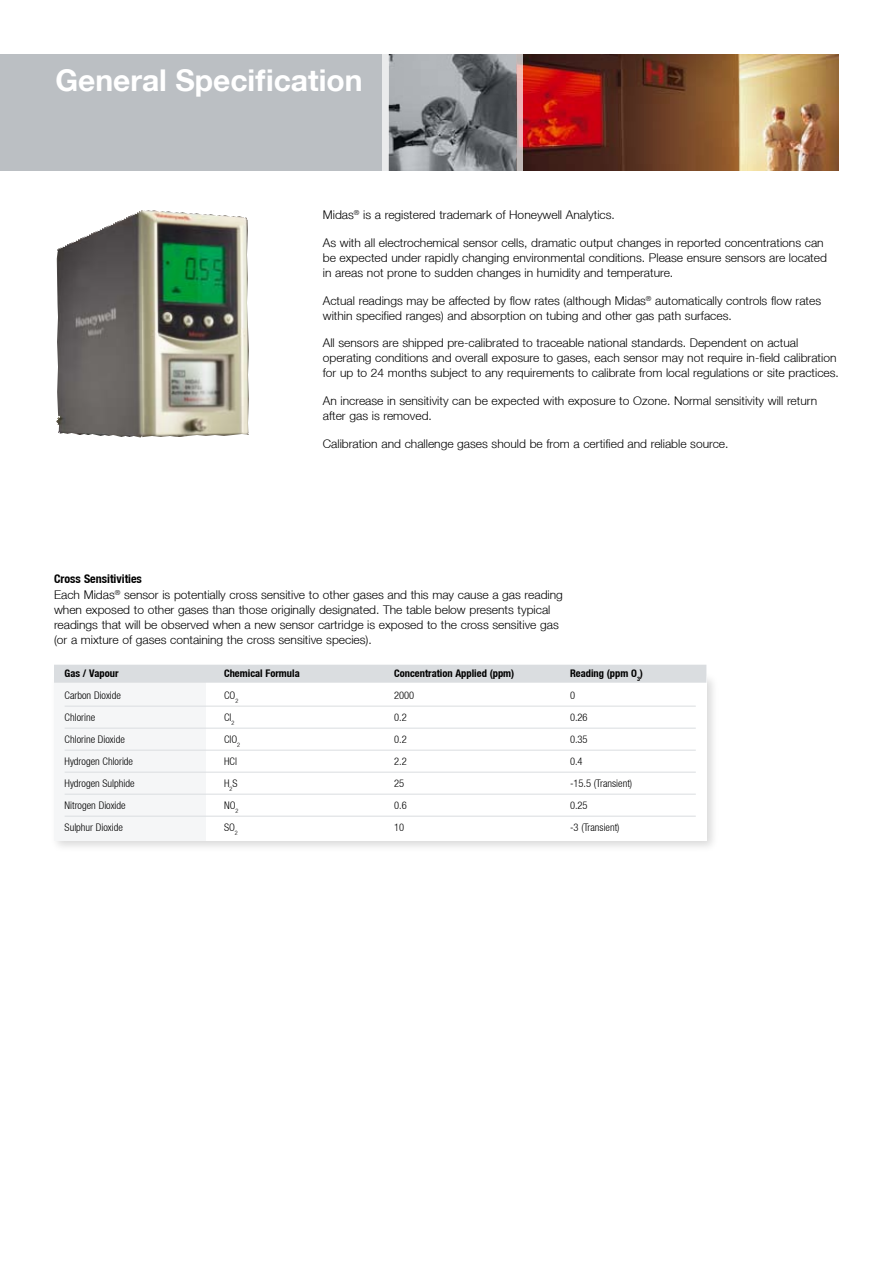
<style>
.page{position:relative;width:893px;height:1263px;background:#fff}
.page>*{position:absolute;margin:0;border:0;box-sizing:border-box;transform-origin:0 0}
.t1{font:700 30px "Helvetica Neue LT";color:#fff}
.t2{font:300 12px/15px "Helvetica Neue LT";color:#000}
.t3{font:300 condensed 10.5px "Helvetica Neue LT";color:#000}
.t4{font:700 condensed 10.5px "Helvetica Neue LT";color:#000}
.s1{font-weight:700;font-stretch:condensed}
</style>
<div class="page">
<div style="left:0;top:54px;width:839px;height:116px;background:#bbbfc3"></div>
<div style="left:575px;top:55px;width:7px;height:116px;background:#43201a"></div>
<div style="left:49px;top:671px;width:671px;height:183px;background:#000;opacity:.15"></div>
<div style="left:54px;top:676px;width:652px;height:164px;background:#fff"></div>
<div style="left:54px;top:680px;width:151px;height:160px;background:#f5f6f7"></div>
<div style="left:54px;top:665px;width:652px;height:18px;background:#dadde0"></div>
<hr style="left:65px;top:706px;width:631px;height:1px;background:#dadde0">
<hr style="left:65px;top:728px;width:631px;height:1px;background:#dadde0">
<hr style="left:65px;top:750px;width:631px;height:1px;background:#dadde0">
<hr style="left:65px;top:772px;width:631px;height:1px;background:#dadde0">
<hr style="left:65px;top:794px;width:631px;height:1px;background:#dadde0">
<hr style="left:65px;top:816px;width:631px;height:1px;background:#dadde0">
<img style="left:56px;top:210px;width:193px;height:227px">
<img style="left:388px;top:54px;width:451px;height:116px">
<svg style="left:516px;top:54px;width:7px;height:117px"></svg>
<div style="left:382px;top:50px;width:6px;height:123px;background:#eaebec"></div>
<h1 class="t1" style="left:55px;top:62px;width:309px">General Specification</h1>
<p class="t2" style="left:323px;top:207px;width:294px">Midas<sup>®</sup> is a registered trademark of Honeywell Analytics.</p>
<p class="t2" style="left:323px;top:235px;width:506px">As with all electrochemical sensor cells, dramatic output changes in reported concentrations can be expected under rapidly changing environmental conditions. Please ensure sensors are located in areas not prone to sudden changes in humidity and temperature.</p>
<p class="t2" style="left:323px;top:293px;width:500px">Actual readings may be affected by flow rates (although Midas<sup>®</sup> automatically controls flow rates within specified ranges) and absorption on tubing and other gas path surfaces.</p>
<p class="t2" style="left:323px;top:335px;width:518px">All sensors are shipped pre-calibrated to traceable national standards. Dependent on actual operating conditions and overall exposure to gases, each sensor may not require in-field calibration for up to 24 months subject to any requirements to calibrate from local regulations or site practices.</p>
<p class="t2" style="left:323px;top:393px;width:496px">An increase in sensitivity can be expected with exposure to Ozone. Normal sensitivity will return after gas is removed.</p>
<p class="t2" style="left:323px;top:436px;width:407px">Calibration and challenge gases should be from a certified and reliable source.</p>
<p class="t2" style="left:54px;top:571px;width:510px"><span class="s1">Cross Sensitivities<br></span>Each Midas<sup>®</sup> sensor is potentially cross sensitive to other gases and this may cause a gas reading when exposed to other gases than those originally designated. The table below presents typical readings that will be observed when a new sensor cartridge is exposed to the cross sensitive gas (or a mixture of gases containing the cross sensitive species).</p>
<p class="t4" style="left:65px;top:667px;width:55px">Gas / Vapour</p>
<p class="t4" style="left:224px;top:667px;width:77px">Chemical Formula</p>
<p class="t4" style="left:394px;top:667px;width:122px">Concentration Applied (ppm)</p>
<p class="t4" style="left:570px;top:667px;width:75px">Reading (ppm O<sub>3</sub>)</p>
<p class="t3" style="left:65px;top:690px;width:58px">Carbon Dioxide</p>
<p class="t3" style="left:224px;top:690px;width:16px">CO<sub>2</sub></p>
<p class="t3" style="left:394px;top:690px;width:22px">2000</p>
<p class="t3" style="left:570px;top:690px;width:7px">0</p>
<p class="t3" style="left:65px;top:712px;width:32px">Chlorine</p>
<p class="t3" style="left:224px;top:712px;width:12px">Cl<sub>2</sub></p>
<p class="t3" style="left:394px;top:712px;width:14px">0.2</p>
<p class="t3" style="left:570px;top:712px;width:19px">0.26</p>
<p class="t3" style="left:65px;top:734px;width:62px">Chlorine Dioxide</p>
<p class="t3" style="left:224px;top:734px;width:18px">ClO<sub>2</sub></p>
<p class="t3" style="left:394px;top:734px;width:14px">0.2</p>
<p class="t3" style="left:570px;top:734px;width:19px">0.35</p>
<p class="t3" style="left:65px;top:756px;width:70px">Hydrogen Chloride</p>
<p class="t3" style="left:224px;top:756px;width:14px">HCl</p>
<p class="t3" style="left:394px;top:756px;width:14px">2.2</p>
<p class="t3" style="left:570px;top:756px;width:14px">0.4</p>
<p class="t3" style="left:65px;top:778px;width:71px">Hydrogen Sulphide</p>
<p class="t3" style="left:224px;top:778px;width:15px">H<sub>2</sub>S</p>
<p class="t3" style="left:394px;top:778px;width:12px">25</p>
<p class="t3" style="left:570px;top:778px;width:64px">-15.5 (Transient)</p>
<p class="t3" style="left:65px;top:800px;width:63px">Nitrogen Dioxide</p>
<p class="t3" style="left:224px;top:800px;width:16px">NO<sub>2</sub></p>
<p class="t3" style="left:394px;top:800px;width:14px">0.6</p>
<p class="t3" style="left:570px;top:800px;width:19px">0.25</p>
<p class="t3" style="left:65px;top:822px;width:60px">Sulphur Dioxide</p>
<p class="t3" style="left:224px;top:822px;width:15px">SO<sub>2</sub></p>
<p class="t3" style="left:394px;top:822px;width:12px">10</p>
<p class="t3" style="left:570px;top:822px;width:51px">-3 (Transient)</p>
</div>
